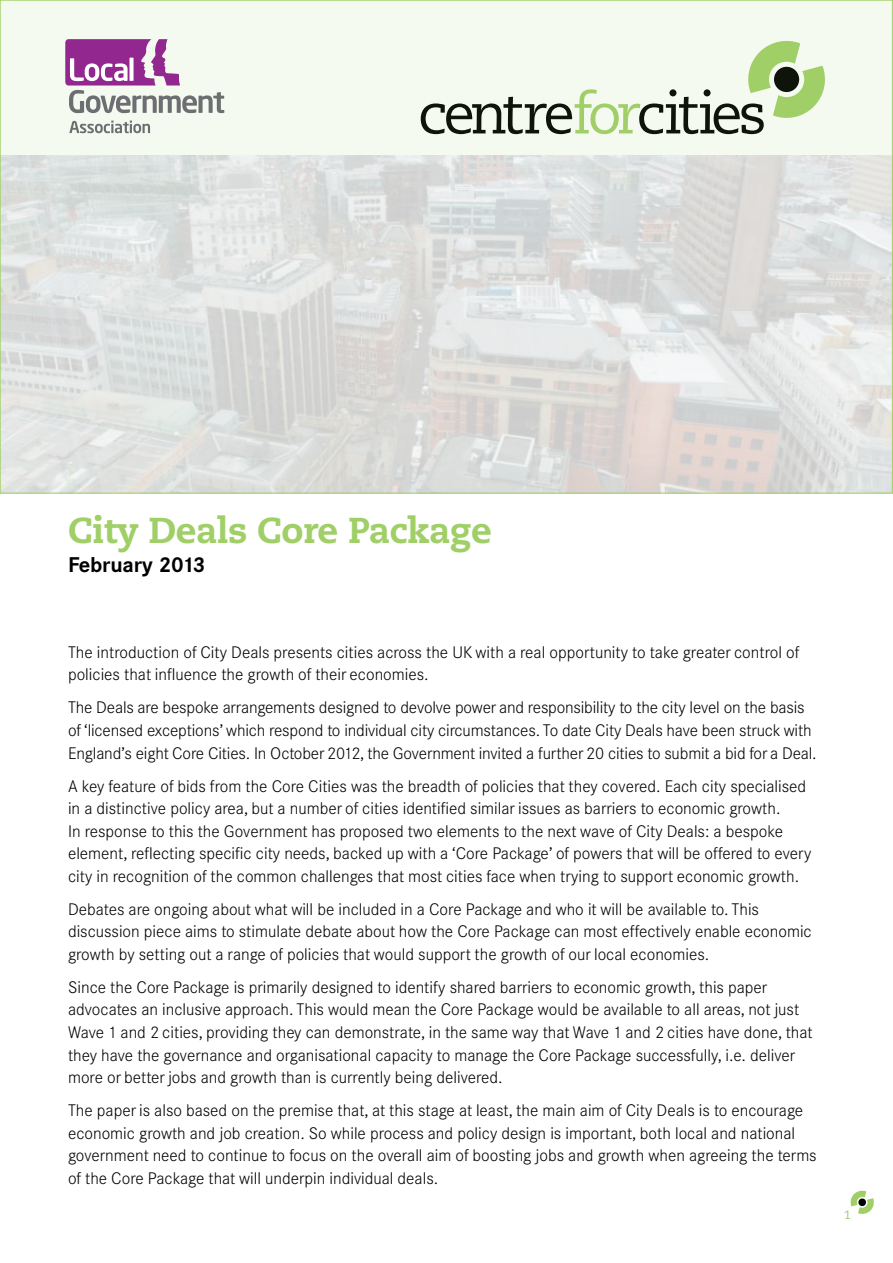
<style>
.page{position:relative;width:893px;height:1263px;background:#fff}
.page>*{position:absolute;margin:0;border:0;box-sizing:border-box;transform-origin:0 0}
.t1{font:800 36px "Caecilia LT Std";letter-spacing:-.01em;color:#a0cf67}
.t2{font:700 21px "Corporate SBQ";letter-spacing:-.01em;color:#000}
.t3{font:300 16.5px/22.5px "Corporate SBQ";color:#000}
.t4{font:12px "Caecilia LT Std";color:#95cb6e}
</style>
<div class="page">
<img style="left:2px;top:155px;width:891px;height:338px">
<svg style="left:2px;top:0;width:891px;height:155px;fill:#f5faf0"></svg>
<svg style="left:69px;top:121px;width:81px;height:12px"></svg>
<svg style="left:65px;top:39px;width:159px;height:74px"></svg>
<svg style="left:850px;top:1190px;width:24px;height:24px"></svg>
<h1 class="t1" style="left:68px;top:508px;width:425px">City Deals Core Package</h1>
<p class="t2" style="left:68px;top:551px;width:139px">February 2013</p>
<p class="t3" style="left:68px;top:641px;width:733px">The introduction of City Deals presents cities across the UK with a real opportunity to take greater control of policies that influence the growth of their economies.</p>
<p class="t3" style="left:68px;top:697px;width:750px">The Deals are bespoke arrangements designed to devolve power and responsibility to the city level on the basis of ‘licensed exceptions’ which respond to individual city circumstances. To date City Deals have been struck with<br>England’s eight Core Cities. In October 2012, the Government invited a further 20 cities to submit a bid for a Deal.</p>
<p class="t3" style="left:68px;top:775px;width:745px">A key feature of bids from the Core Cities was the breadth of policies that they covered. Each city specialised in a distinctive policy area, but a number of cities identified similar issues as barriers to economic growth.<br>In response to this the Government has proposed two elements to the next wave of City Deals: a bespoke element, reflecting specific city needs, backed up with a ‘Core Package’ of powers that will be offered to every city in recognition of the common challenges that most cities face when trying to support economic growth.</p>
<p class="t3" style="left:68px;top:898px;width:745px">Debates are ongoing about what will be included in a Core Package and who it will be available to. This discussion piece aims to stimulate debate about how the Core Package can most effectively enable economic growth by setting out a range of policies that would support the growth of our local economies.</p>
<p class="t3" style="left:68px;top:976px;width:746px">Since the Core Package is primarily designed to identify shared barriers to economic growth, this paper advocates an inclusive approach. This would mean the Core Package would be available to all areas, not just Wave 1 and 2 cities, providing they can demonstrate, in the same way that Wave 1 and 2 cities have done, that they have the governance and organisational capacity to manage the Core Package successfully, i.e. deliver more or better jobs and growth than is currently being delivered.</p>
<p class="t3" style="left:68px;top:1099px;width:750px">The paper is also based on the premise that, at this stage at least, the main aim of City Deals is to encourage economic growth and job creation. So while process and policy design is important, both local and national government need to continue to focus on the overall aim of boosting jobs and growth when agreeing the terms of the Core Package that will underpin individual deals.</p>
<p class="t4" style="left:844px;top:1208px;width:8px">1</p>
</div>
